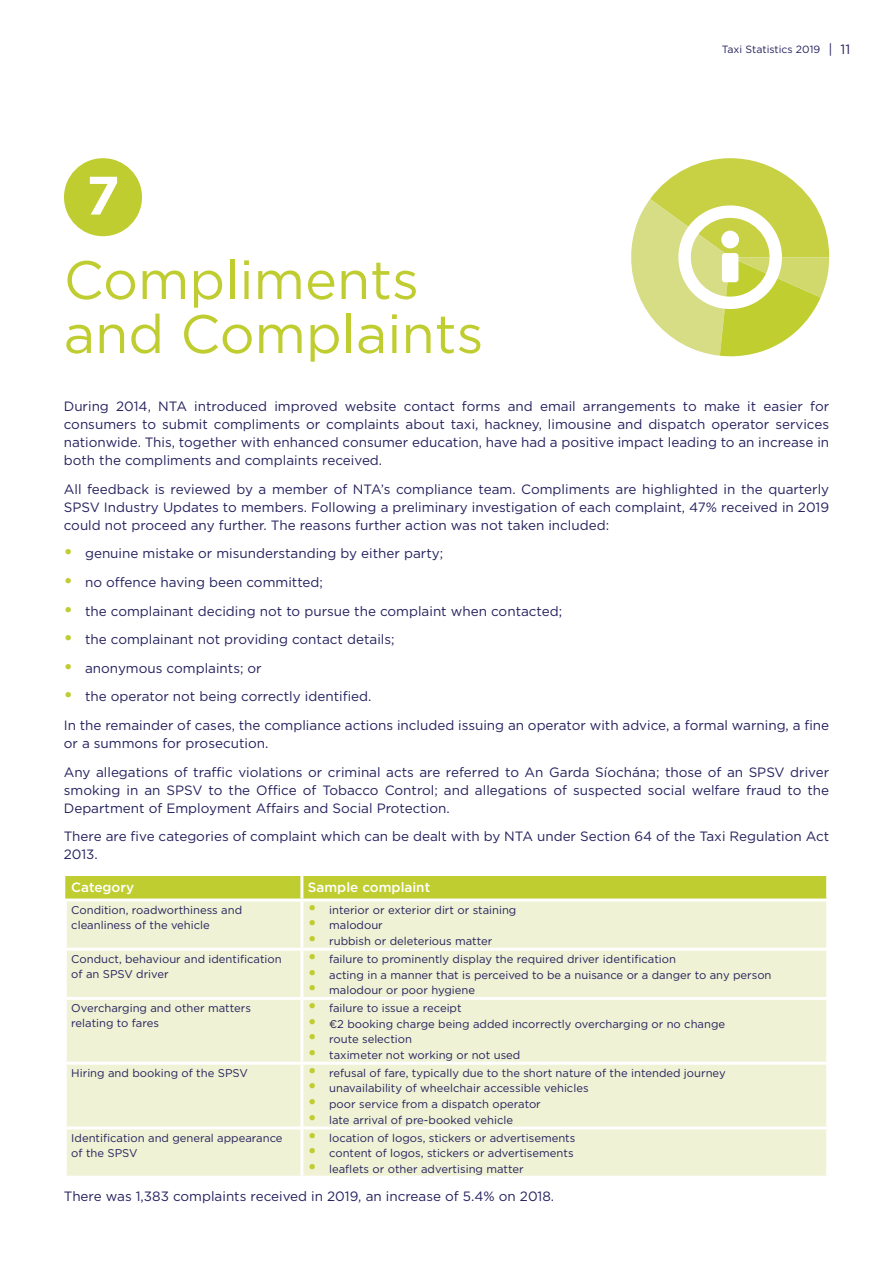
<style>
.page{position:relative;width:893px;height:1263px;background:#fff}
.page>*{position:absolute;margin:0;border:0;box-sizing:border-box;transform-origin:0 0}
.heading_1{font:54px/54px "Gotham";color:#c0cd30}
.heading_1-2{font:700 54px "Gotham";color:#fff}
.Body{font:13.5px/18px "Gotham";color:#25215e;text-align:justify}
.Table_Heading{font:500 13.5px "Gotham";color:#fff}
.table_text{font:11.25px/15px "Gotham";color:#25215e}
.t1{font:10.5px "Gotham";color:#25215e}
.s1{font-size:13.5px}
.s2{font-weight:700;font-size:18px;color:#c0cd30}
</style>
<div class="page">
<div style="left:65px;top:876px;width:761px;height:22px;background:#c0cd30"></div>
<div style="left:67px;top:901px;width:759px;height:274px;background:#eff2d4"></div>
<hr style="left:300px;top:876px;width:3px;height:22px;background:#fff">
<hr style="left:300px;top:901px;width:3px;height:47px;background:#fff">
<hr style="left:64px;top:948px;width:238px;height:3px;background:#fff">
<hr style="left:302px;top:948px;width:527px;height:3px;background:#fff">
<hr style="left:300px;top:951px;width:3px;height:46px;background:#fff">
<hr style="left:64px;top:997px;width:238px;height:3px;background:#fff">
<hr style="left:302px;top:997px;width:527px;height:3px;background:#fff">
<hr style="left:300px;top:1000px;width:3px;height:62px;background:#fff">
<hr style="left:64px;top:1062px;width:238px;height:3px;background:#fff">
<hr style="left:302px;top:1062px;width:527px;height:3px;background:#fff">
<hr style="left:300px;top:1065px;width:3px;height:61px;background:#fff">
<hr style="left:64px;top:1126px;width:238px;height:3px;background:#fff">
<hr style="left:302px;top:1126px;width:527px;height:3px;background:#fff">
<hr style="left:300px;top:1129px;width:3px;height:46px;background:#fff">
<div style="left:64px;top:158px;width:78px;height:78px;background:#c0cd30;border-radius:50%"></div>
<svg style="left:631px;top:158px;width:198px;height:198px"></svg>
<p class="heading_1-2" style="left:86px;top:164px;width:35px">7</p>
<p class="t1" style="left:722px;top:43px;width:130px">Taxi Statistics 2019 <span class="s1">| 11</span></p>
<p class="heading_1" style="left:64px;top:252px;width:421px">Compliments and Complaints</p>
<p class="Body" style="left:64px;top:397px;width:767px">During 2014, NTA introduced improved website contact forms and email arrangements to make it easier for consumers to submit compliments or complaints about taxi, hackney, limousine and dispatch operator services nationwide. This, together with enhanced consumer education, have had a positive impact leading to an increase in both the compliments and complaints received.</p>
<p class="Body" style="left:64px;top:480px;width:767px">All feedback is reviewed by a member of NTA’s compliance team. Compliments are highlighted in the quarterly SPSV Industry Updates to members. Following a preliminary investigation of each complaint, 47% received in 2019 could not proceed any further. The reasons further action was not taken included:</p>
<p class="Body" style="left:64px;top:544px;width:381px"><span class="s2">•</span> genuine mistake or misunderstanding by either party;</p>
<p class="Body" style="left:64px;top:573px;width:261px"><span class="s2">•</span> no offence having been committed;</p>
<p class="Body" style="left:64px;top:601px;width:500px"><span class="s2">•</span> the complainant deciding not to pursue the complaint when contacted;</p>
<p class="Body" style="left:64px;top:630px;width:332px"><span class="s2">•</span> the complainant not providing contact details;</p>
<p class="Body" style="left:64px;top:659px;width:199px"><span class="s2">•</span> anonymous complaints; or</p>
<p class="Body" style="left:64px;top:687px;width:309px"><span class="s2">•</span> the operator not being correctly identified.</p>
<p class="Body" style="left:64px;top:716px;width:767px">In the remainder of cases, the compliance actions included issuing an operator with advice, a formal warning, a fine or a summons for prosecution.</p>
<p class="Body" style="left:64px;top:763px;width:767px">Any allegations of traffic violations or criminal acts are referred to An Garda Síochána; those of an SPSV driver smoking in an SPSV to the Office of Tobacco Control; and allegations of suspected social welfare fraud to the Department of Employment Affairs and Social Protection.</p>
<p class="Body" style="left:64px;top:827px;width:767px">There are five categories of complaint which can be dealt with by NTA under Section 64 of the Taxi Regulation Act<br>2013.</p>
<p class="Table_Heading" style="left:71px;top:879px;width:64px">Category</p>
<p class="Table_Heading" style="left:308px;top:879px;width:124px">Sample complaint</p>
<p class="table_text" style="left:71px;top:902px;width:172px">Condition, roadworthiness and cleanliness of the vehicle</p>
<p class="table_text" style="left:308px;top:902px;width:210px"><span class="s2">•</span> interior or exterior dirt or staining</p>
<p class="table_text" style="left:308px;top:918px;width:76px"><span class="s2">•</span> malodour</p>
<p class="table_text" style="left:308px;top:933px;width:186px"><span class="s2">•</span> rubbish or deleterious matter</p>
<p class="table_text" style="left:71px;top:951px;width:212px">Conduct, behaviour and identification of an SPSV driver</p>
<p class="table_text" style="left:308px;top:951px;width:370px"><span class="s2">•</span> failure to prominently display the required driver identification</p>
<p class="table_text" style="left:308px;top:967px;width:465px"><span class="s2">•</span> acting in a manner that is perceived to be a nuisance or a danger to any person</p>
<p class="table_text" style="left:308px;top:982px;width:169px"><span class="s2">•</span> malodour or poor hygiene</p>
<p class="table_text" style="left:71px;top:1000px;width:181px">Overcharging and other matters relating to fares</p>
<p class="table_text" style="left:308px;top:1000px;width:155px"><span class="s2">•</span> failure to issue a receipt</p>
<p class="table_text" style="left:308px;top:1016px;width:419px"><span class="s2">•</span> ¤2 booking charge being added incorrectly overcharging or no change</p>
<p class="table_text" style="left:308px;top:1031px;width:106px"><span class="s2">•</span> route selection</p>
<p class="table_text" style="left:308px;top:1047px;width:214px"><span class="s2">•</span> taximeter not working or not used</p>
<p class="table_text" style="left:71px;top:1065px;width:178px">Hiring and booking of the SPSV</p>
<p class="table_text" style="left:308px;top:1065px;width:419px"><span class="s2">•</span> refusal of fare, typically due to the short nature of the intended journey</p>
<p class="table_text" style="left:308px;top:1081px;width:282px"><span class="s2">•</span> unavailability of wheelchair accessible vehicles</p>
<p class="table_text" style="left:308px;top:1096px;width:234px"><span class="s2">•</span> poor service from a dispatch operator</p>
<p class="table_text" style="left:308px;top:1112px;width:207px"><span class="s2">•</span> late arrival of pre-booked vehicle</p>
<p class="table_text" style="left:71px;top:1130px;width:213px">Identification and general appearance of the SPSV</p>
<p class="table_text" style="left:308px;top:1130px;width:269px"><span class="s2">•</span> location of logos, stickers or advertisements</p>
<p class="table_text" style="left:308px;top:1145px;width:267px"><span class="s2">•</span> content of logos, stickers or advertisements</p>
<p class="table_text" style="left:308px;top:1161px;width:217px"><span class="s2">•</span> leaflets or other advertising matter</p>
<p class="Body" style="left:64px;top:1187px;width:492px">There was 1,383 complaints received in 2019, an increase of 5.4% on 2018.</p>
</div>
